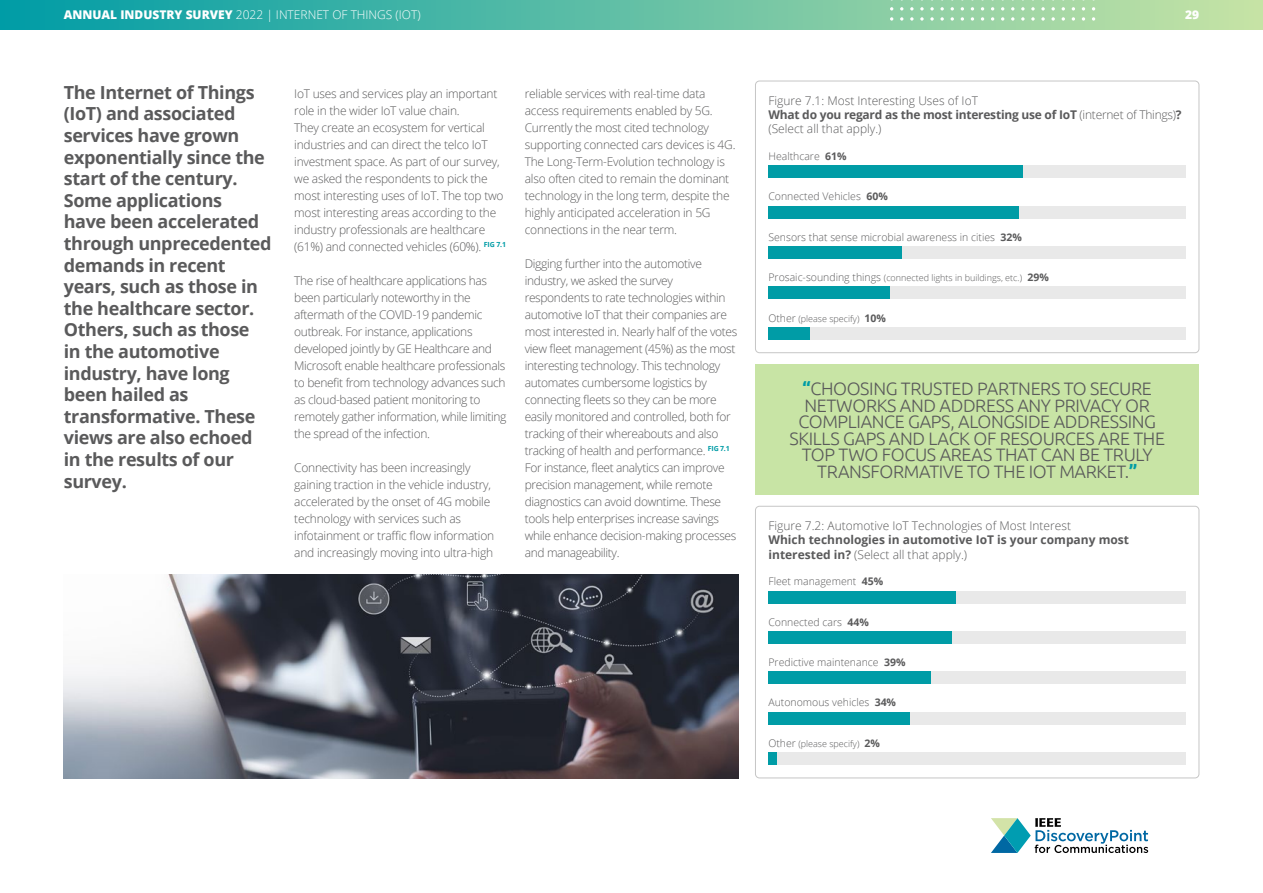
<style>
.page{position:relative;width:1263px;height:893px;background:#fff}
.page>*{position:absolute;margin:0;border:0;box-sizing:border-box;transform-origin:0 0}
.t1{font:700 18px/21.6px "Open Sans";letter-spacing:-.02em;color:#5a5a5b}
.t2{font:300 18px/16.5px "Ubuntu";letter-spacing:-.02em;color:#5a5a5b;text-align:center}
.t3{font:300 12px/17px "Open Sans";letter-spacing:-.03em;color:#5a5a5b}
.t4{font:300 12px/14.4px "Open Sans";color:#5a5a5b}
.t5{font:700 12px/14.4px "Open Sans";color:#5a5a5b}
.t6{font:300 12px "Open Sans";color:#fff}
.t7{font:800 12px "Open Sans";color:#fff}
.t8{font:300 10.5px "Open Sans";color:#5a5a5b}
.t9{font:300 9px "Open Sans";color:#5a5a5b}
.s1{font-weight:800}
.s2{font-weight:700}
.s3{font-weight:300}
.s4{font-size:10.5px}
.s5{font-weight:700;font-size:10.5px}
.s6{font-weight:700;color:#009ca6}
</style>
<div class="page">
<div style="left:0;top:0;width:1263px;height:30px;background:linear-gradient(to right,#009ca6,#c7e4a5)"></div>
<svg style="left:1092px;top:17px;width:3px;height:4px"></svg>
<svg style="left:1082px;top:17px;width:3px;height:4px"></svg>
<svg style="left:1072px;top:17px;width:3px;height:4px"></svg>
<svg style="left:1061px;top:17px;width:4px;height:4px"></svg>
<svg style="left:1051px;top:17px;width:4px;height:4px"></svg>
<svg style="left:1041px;top:17px;width:4px;height:4px"></svg>
<svg style="left:1031px;top:17px;width:4px;height:4px"></svg>
<svg style="left:1021px;top:17px;width:3px;height:4px"></svg>
<svg style="left:1011px;top:17px;width:3px;height:4px"></svg>
<svg style="left:1001px;top:17px;width:3px;height:4px"></svg>
<svg style="left:991px;top:17px;width:3px;height:4px"></svg>
<svg style="left:981px;top:17px;width:3px;height:4px"></svg>
<svg style="left:971px;top:17px;width:3px;height:4px"></svg>
<svg style="left:961px;top:17px;width:3px;height:4px"></svg>
<svg style="left:950px;top:17px;width:4px;height:4px"></svg>
<svg style="left:940px;top:17px;width:4px;height:4px"></svg>
<svg style="left:930px;top:17px;width:4px;height:4px"></svg>
<svg style="left:920px;top:17px;width:4px;height:4px"></svg>
<svg style="left:910px;top:17px;width:3px;height:4px"></svg>
<svg style="left:900px;top:17px;width:3px;height:4px"></svg>
<svg style="left:890px;top:17px;width:3px;height:4px"></svg>
<svg style="left:1092px;top:7px;width:3px;height:4px"></svg>
<svg style="left:1082px;top:7px;width:3px;height:4px"></svg>
<svg style="left:1072px;top:7px;width:3px;height:4px"></svg>
<svg style="left:1061px;top:7px;width:4px;height:4px"></svg>
<svg style="left:1051px;top:7px;width:4px;height:4px"></svg>
<svg style="left:1041px;top:7px;width:4px;height:4px"></svg>
<svg style="left:1031px;top:7px;width:4px;height:4px"></svg>
<svg style="left:1021px;top:7px;width:3px;height:4px"></svg>
<svg style="left:1011px;top:7px;width:3px;height:4px"></svg>
<svg style="left:1001px;top:7px;width:3px;height:4px"></svg>
<svg style="left:991px;top:7px;width:3px;height:4px"></svg>
<svg style="left:981px;top:7px;width:3px;height:4px"></svg>
<svg style="left:971px;top:7px;width:3px;height:4px"></svg>
<svg style="left:961px;top:7px;width:3px;height:4px"></svg>
<svg style="left:950px;top:7px;width:4px;height:4px"></svg>
<svg style="left:940px;top:7px;width:4px;height:4px"></svg>
<svg style="left:930px;top:7px;width:4px;height:4px"></svg>
<svg style="left:920px;top:7px;width:4px;height:4px"></svg>
<svg style="left:910px;top:7px;width:3px;height:4px"></svg>
<svg style="left:900px;top:7px;width:3px;height:4px"></svg>
<svg style="left:890px;top:7px;width:3px;height:4px"></svg>
<svg style="left:991px;top:818px;width:157px;height:35px"></svg>
<div style="left:755px;top:81px;width:444px;height:272px;border:1px solid #c6c6c6;border-radius:4px"></div>
<div style="left:755px;top:506px;width:444px;height:272px;border:1px solid #c6c6c6;border-radius:4px"></div>
<div style="left:768px;top:287px;width:418px;height:12px;background:#e9e9e9"></div>
<div style="left:768px;top:712px;width:418px;height:13px;background:#e9e9e9"></div>
<div style="left:768px;top:287px;width:121px;height:12px;background:#009ca6"></div>
<div style="left:768px;top:712px;width:142px;height:13px;background:#009ca6"></div>
<div style="left:768px;top:327px;width:418px;height:13px;background:#e9e9e9"></div>
<div style="left:768px;top:752px;width:418px;height:13px;background:#e9e9e9"></div>
<div style="left:768px;top:327px;width:42px;height:13px;background:#009ca6"></div>
<div style="left:768px;top:752px;width:9px;height:13px;background:#009ca6"></div>
<div style="left:768px;top:206px;width:418px;height:13px;background:#e9e9e9"></div>
<div style="left:768px;top:631px;width:418px;height:13px;background:#e9e9e9"></div>
<div style="left:768px;top:206px;width:251px;height:13px;background:#009ca6"></div>
<div style="left:768px;top:631px;width:184px;height:13px;background:#009ca6"></div>
<div style="left:768px;top:246px;width:418px;height:13px;background:#e9e9e9"></div>
<div style="left:768px;top:671px;width:418px;height:13px;background:#e9e9e9"></div>
<div style="left:768px;top:246px;width:134px;height:13px;background:#009ca6"></div>
<div style="left:768px;top:671px;width:163px;height:13px;background:#009ca6"></div>
<div style="left:768px;top:165px;width:418px;height:13px;background:#e9e9e9"></div>
<div style="left:768px;top:591px;width:418px;height:12px;background:#e9e9e9"></div>
<div style="left:768px;top:165px;width:255px;height:13px;background:#009ca6"></div>
<div style="left:768px;top:591px;width:188px;height:12px;background:#009ca6"></div>
<div style="left:755px;top:364px;width:444px;height:131px;background:#c8e4a5"></div>
<img style="left:64px;top:574px;width:674px;height:204px">
<p class="t6" style="left:64px;top:7px;width:358px"><span class="s1">ANNUAL INDUSTRY SURVEY</span> 2022 | INTERNET OF THINGS (IOT)</p>
<p class="t7" style="left:1185px;top:6px;width:16px">29</p>
<p class="t1" style="left:64px;top:81px;width:209px">The Internet of Things (IoT) and associated services have grown exponentially since the start of the century.<br>Some applications<br>have been accelerated through unprecedented demands in recent years, such as those in the healthcare sector.<br>Others, such as those<br>in the automotive industry, have long been hailed as transformative. These views are also echoed in the results of our survey.</p>
<p class="t4" style="left:768px;top:93px;width:415px">Figure 7.1: Most Interesting Uses of IoT<br><span class="s2">What do you regard as the most interesting use of IoT</span> (internet of Things)<span class="s2">? </span>(Select all that apply.)</p>
<p class="t4" style="left:768px;top:518px;width:304px">Figure 7.2: Automotive IoT Technologies of Most Interest</p>
<p class="t5" style="left:768px;top:532px;width:362px">Which technologies in automotive IoT is your company most interested in? <span class="s3">(Select all that apply.)</span></p>
<p class="t3" style="left:525px;top:85px;width:212px">reliable services with real-time data access requirements enabled by 5G.<br>Currently the most cited technology supporting connected cars devices is 4G.<br>The Long-Term-Evolution technology is also often cited to remain the dominant technology in the long term, despite the highly anticipated acceleration in 5G connections in the near term.</p>
<p class="t3" style="left:525px;top:255px;width:214px">Digging further into the automotive industry, we asked the survey respondents to rate technologies within automotive IoT that their companies are most interested in. Nearly half of the votes view fleet management (45%) as the most interesting technology. This technology automates cumbersome logistics by connecting fleets so they can be more easily monitored and controlled, both for tracking of their whereabouts and also tracking of health and performance. <sup>FIG</sup> <sup>7.1<br></sup>For instance, fleet analytics can improve precision management, while remote diagnostics can avoid downtime. These tools help enterprises increase savings while enhance decision-making processes and manageability.</p>
<p class="t3" style="left:294px;top:85px;width:213px">IoT uses and services play an important role in the wider IoT value chain.<br>They create an ecosystem for vertical industries and can direct the telco IoT investment space. As part of our survey, we asked the respondents to pick the most interesting uses of IoT. The top two most interesting areas according to the industry professionals are healthcare (61%) and connected vehicles (60%). <sup>FIG</sup> <sup>7.1</sup></p>
<p class="t3" style="left:294px;top:272px;width:214px">The rise of healthcare applications has been particularly noteworthy in the aftermath of the COVID-19 pandemic outbreak. For instance, applications developed jointly by GE Healthcare and Microsoft enable healthcare professionals to benefit from technology advances such as cloud-based patient monitoring to remotely gather information, while limiting the spread of the infection.</p>
<p class="t3" style="left:294px;top:459px;width:201px">Connectivity has been increasingly gaining traction in the vehicle industry, accelerated by the onset of 4G mobile technology with services such as infotainment or traffic flow information and increasingly moving into ultra-high</p>
<p class="t8" style="left:768px;top:149px;width:80px">Healthcare <span class="s2">61%</span></p>
<p class="t8" style="left:768px;top:189px;width:121px">Connected Vehicles <span class="s2">60%</span></p>
<p class="t8" style="left:768px;top:230px;width:255px">Sensors that sense microbial awareness in cities <span class="s2">32%</span></p>
<p class="t9" style="left:768px;top:272px;width:282px"><span class="s4">Prosaic-sounding things</span> (connected lights in buildings, etc.) <span class="s5">29%</span></p>
<p class="t9" style="left:768px;top:312px;width:119px"><span class="s4">Other</span> (please specify) <span class="s5">10%</span></p>
<h1 class="t2" style="left:789px;top:380px;width:377px"><span class="s6">“</span>CHOOSING TRUSTED PARTNERS TO SECURE NETWORKS AND ADDRESS ANY PRIVACY OR COMPLIANCE GAPS, ALONGSIDE ADDRESSING SKILLS GAPS AND LACK OF RESOURCES ARE THE TOP TWO FOCUS AREAS THAT CAN BE TRULY TRANSFORMATIVE TO THE IOT MARKET.<span class="s6">”</span></h1>
<p class="t8" style="left:768px;top:574px;width:116px">Fleet management <span class="s2">45%</span></p>
<p class="t8" style="left:768px;top:615px;width:102px">Connected cars <span class="s2">44%</span></p>
<p class="t8" style="left:768px;top:655px;width:139px">Predictive maintenance <span class="s2">39%</span></p>
<p class="t8" style="left:768px;top:695px;width:129px">Autonomous vehicles <span class="s2">34%</span></p>
<p class="t9" style="left:768px;top:737px;width:113px"><span class="s4">Other</span> (please specify) <span class="s5">2%</span></p>
</div>
